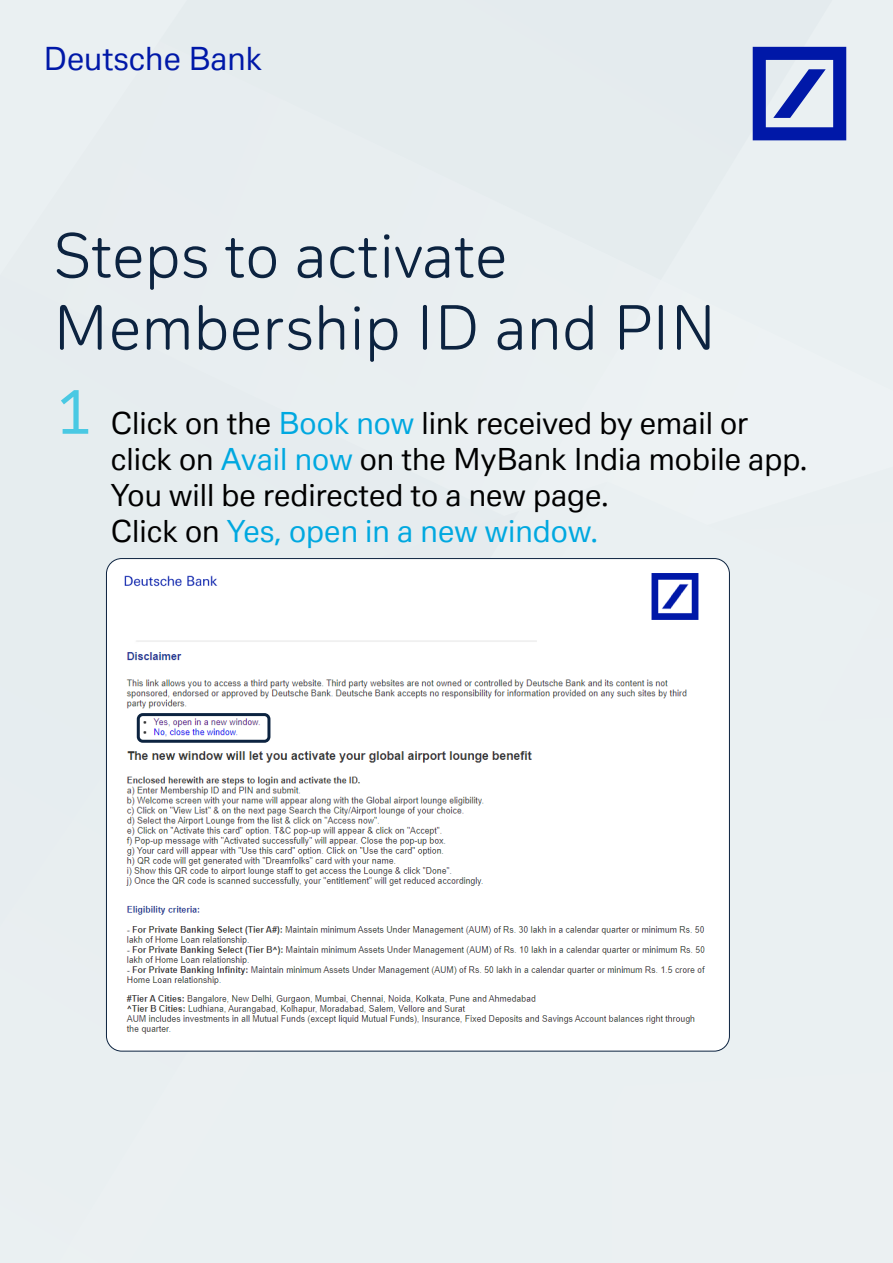
<style>
.page{position:relative;width:893px;height:1263px;background:#eaeff1}
.page>*{position:absolute;margin:0;border:0;box-sizing:border-box;transform-origin:0 0}
.t1{font:60px/72px "Deutsche Bank Display";color:#0c2340}
.t2{font:31.5px "Deutsche Bank Text";color:#0018a8}
.t3{font:30px/36px "Deutsche Bank Text";color:#000}
.s1{font-size:60px;color:#4ac9e3}
.s2{color:#00a8e0}
</style>
<div class="page">
<svg style="left:753px;top:47px;width:93px;height:93px;background:#6374c7"></svg>
<div style="left:106px;top:558px;width:623px;height:493px;background:#fff;border-radius:15px"></div>
<img style="left:124px;top:573px;width:582px;height:461px">
<div style="left:137px;top:713px;width:133px;height:30px;border:3px solid #0c2340;border-radius:5px"></div>
<p class="t2" style="left:44px;top:39px;width:220px">Deutsche Bank</p>
<h1 class="t1" style="left:53px;top:219px;width:665px">Steps to activate<br>Membership ID and PIN</h1>
<p class="t3" style="left:111px;top:404px;width:698px;text-indent:-54px"><span class="s1">1</span> Click on the <span class="s2">Book now</span> link received by email or click on <span class="s2">Avail now</span> on the MyBank India mobile app.<br>You will be redirected to a new page.<br>Click on <span class="s2">Yes, open in a new window.</span></p>
</div>
